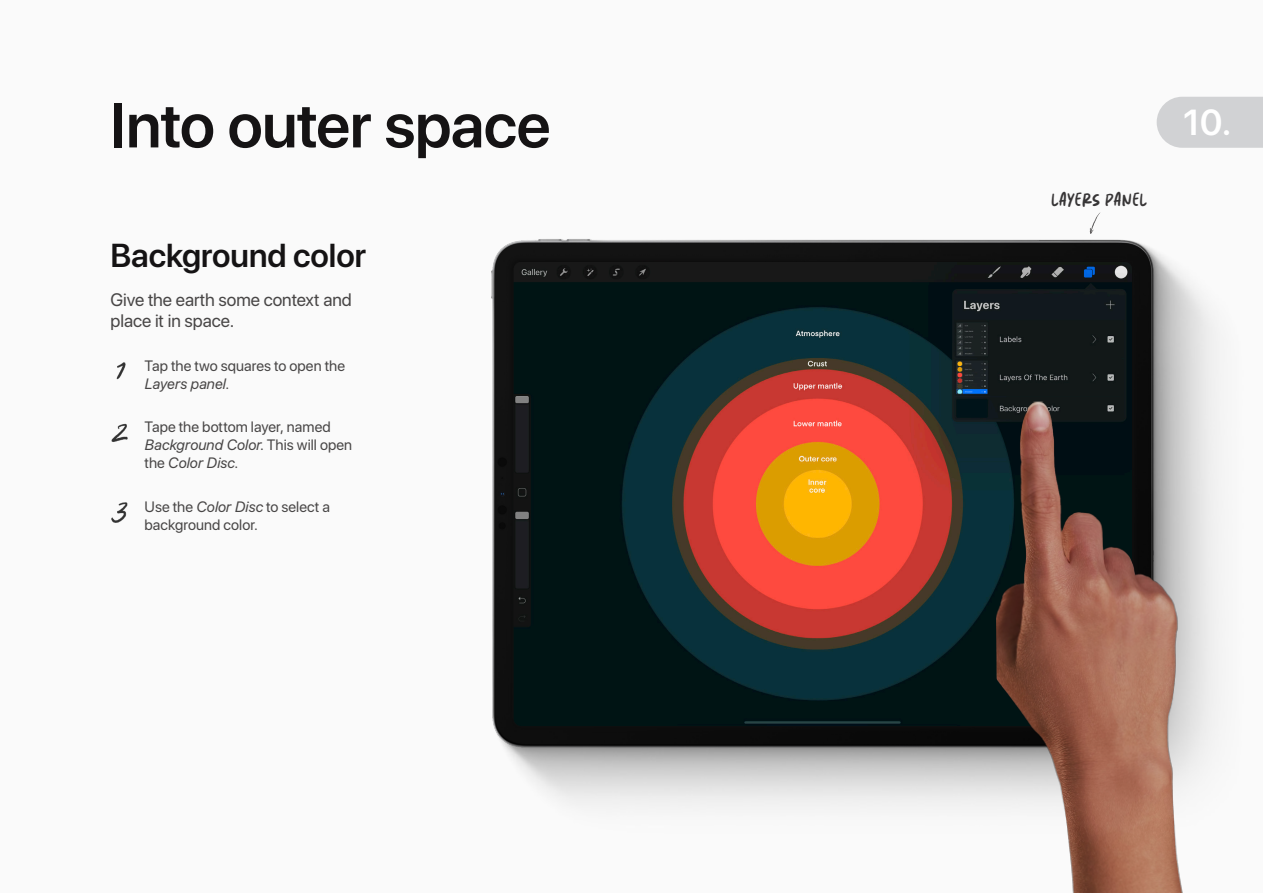
<style>
.page{position:relative;width:1263px;height:893px;background:#fafafa}
.page>*{position:absolute;margin:0;border:0;box-sizing:border-box;transform-origin:0 0}
.H1_-_42pt{font:600 63px "SF Pro Display";letter-spacing:-.01em;color:#151314}
.Page_numbers{font:600 36px "SF Pro Display";color:#fff}
.H2_-_30pt{font:600 33px "SF Pro Display";color:#151314}
.HandwrittenType{font:700 24px "Springs Note";letter-spacing:-.005em;color:#373536}
.Basic_Body{font:18px/21.6px "SF Pro Display";color:#484646}
.Body___Numbered_List{font:15px/18px "SF Pro Display";letter-spacing:.005em;color:#484646}
.s1{font-style:italic}
</style>
<div class="page">
<img style="left:116px;top:362px;width:10px;height:18px">
<img style="left:111px;top:423px;width:17px;height:19px">
<img style="left:111px;top:502px;width:17px;height:21px">
<img style="left:491px;top:229px;width:721px;height:573px">
<div style="left:1157px;top:97px;width:106px;height:51px;background:#d1d2d4"></div>
<img style="left:994px;top:400px;width:220px;height:493px">
<svg style="left:1090px;top:212px;width:11px;height:22px"></svg>
<p class="H1_-_42pt" style="left:111px;top:80px;width:442px">Into outer space</p>
<p class="H2_-_30pt" style="left:111px;top:232px;width:257px">Background color</p>
<p class="Basic_Body" style="left:111px;top:289px;width:243px">Give the earth some context and place it in space.</p>
<p class="Body___Numbered_List" style="left:145px;top:357px;width:202px">Tap the two squares to open the<br><span class="s1">Layers panel</span>.</p>
<p class="Body___Numbered_List" style="left:145px;top:418px;width:209px">Tape the bottom layer, named<br><span class="s1">Background Color</span>. This will open the <span class="s1">Color Disc</span>.</p>
<p class="Body___Numbered_List" style="left:145px;top:498px;width:187px">Use the <span class="s1">Color Disc</span> to select a background color.</p>
<p class="HandwrittenType" style="left:1051px;top:188px;width:98px">LAYERS PANEL</p>
<p class="Page_numbers" style="left:1183px;top:97px;width:50px">10.</p>
</div>
